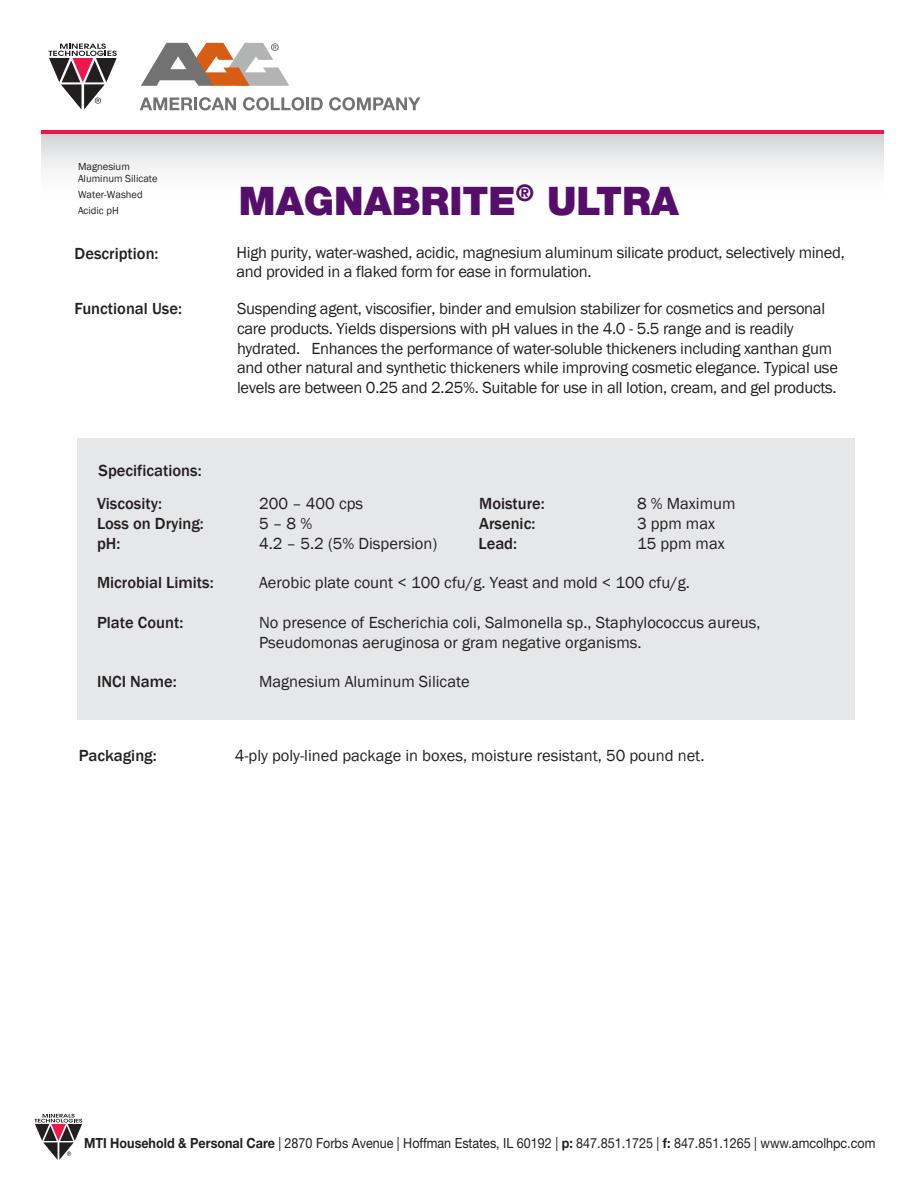
<style>
.page{position:relative;width:918px;height:1188px;background:#fff}
.page>*{position:absolute;margin:0;border:0;box-sizing:border-box;transform-origin:0 0}
.t1{font:900 39.45px "Helvetica Neue LT Std";color:#560e6b}
.t2{font:16.5px/19.8px "Franklin Gothic";letter-spacing:-.02em;color:#231f20}
.t3{font:16.5px/19.8px "Franklin Gothic";color:#231f20}
.t4{font:500 16.5px "Franklin Gothic";color:#231f20}
.t5{font:13.95px "Helvetica Neue LT Std";color:#231f20;scale:.9 1}
.t6{font:10.5px/12.6px "Franklin Gothic";color:#231f20}
.s1{font-weight:700}
</style>
<div class="page">
<div style="left:77px;top:438px;width:778px;height:282px;background:#e6e7e9"></div>
<svg style="left:34px;top:1114px;width:48px;height:46px"></svg>
<div style="left:42px;top:134px;width:842px;height:66px;background:linear-gradient(to bottom,#d8d9db,#fff)"></div>
<hr style="left:42px;top:130px;width:842px;height:4px;background:#ed174c">
<svg style="left:48px;top:43px;width:69px;height:67px"></svg>
<svg style="left:140px;top:97px;width:96px;height:14px"></svg>
<svg style="left:243px;top:97px;width:80px;height:14px"></svg>
<svg style="left:329px;top:97px;width:91px;height:14px"></svg>
<svg style="left:141px;top:43px;width:148px;height:43px"></svg>
<p class="t6" style="left:78px;top:160px;width:81px">Magnesium<br>Aluminum Silicate</p>
<p class="t6" style="left:78px;top:187px;width:66px;line-height:15.6px">Water-Washed<br>Acidic pH</p>
<p class="t4" style="left:75px;top:243px;width:86px">Description:</p>
<p class="t4" style="left:75px;top:298px;width:109px">Functional Use:</p>
<p class="t4" style="left:99px;top:460px;width:105px">Specifications:</p>
<h1 class="t1" style="left:239px;top:177px;width:442px">MAGNABRITE<sup>®</sup> ULTRA</h1>
<p class="t2" style="left:237px;top:243px;width:610px">High purity, water-washed, acidic, magnesium aluminum silicate product, selectively mined, and provided in a flaked form for ease in formulation.</p>
<p class="t2" style="left:237px;top:299px;width:602px">Suspending agent, viscosifier, binder and emulsion stabilizer for cosmetics and personal care products. Yields dispersions with pH values in the 4.0 - 5.5 range and is readily hydrated. Enhances the performance of water-soluble thickeners including xanthan gum and other natural and synthetic thickeners while improving cosmetic elegance. Typical use levels are between 0.25 and 2.25%. Suitable for use in all lotion, cream, and gel products.</p>
<p class="t4" style="left:97px;top:493px;width:66px">Viscosity:</p>
<p class="t3" style="left:259px;top:494px;width:106px">200 – 400 cps</p>
<p class="t4" style="left:479px;top:493px;width:67px">Moisture:</p>
<p class="t3" style="left:637px;top:494px;width:100px">8 % Maximum</p>
<p class="t4" style="left:97px;top:513px;width:108px">Loss on Drying:</p>
<p class="t2" style="left:259px;top:514px;width:55px">5 – 8 %</p>
<p class="t4" style="left:479px;top:513px;width:58px">Arsenic:</p>
<p class="t2" style="left:637px;top:514px;width:80px">3 ppm max</p>
<p class="t4" style="left:97px;top:533px;width:25px">pH:</p>
<p class="t3" style="left:259px;top:534px;width:180px">4.2 – 5.2 (5% Dispersion)</p>
<p class="t4" style="left:479px;top:533px;width:40px">Lead:</p>
<p class="t2" style="left:637px;top:534px;width:89px">15 ppm max</p>
<p class="t4" style="left:97px;top:573px;width:118px">Microbial Limits:</p>
<p class="t3" style="left:259px;top:573px;width:433px">Aerobic plate count &lt; 100 cfu/g. Yeast and mold &lt; 100 cfu/g.</p>
<p class="t4" style="left:97px;top:612px;width:88px">Plate Count:</p>
<p class="t3" style="left:259px;top:613px;width:503px">No presence of Escherichia coli, Salmonella sp., Staphylococcus aureus,<br>Pseudomonas aeruginosa or gram negative organisms.</p>
<p class="t4" style="left:97px;top:672px;width:81px">INCI Name:</p>
<p class="t3" style="left:259px;top:672px;width:212px">Magnesium Aluminum Silicate</p>
<p class="t4" style="left:79px;top:745px;width:80px">Packaging:</p>
<p class="t3" style="left:235px;top:746px;width:471px">4-ply poly-lined package in boxes, moisture resistant, 50 pound net.</p>
<p class="t5" style="left:84px;top:1135px;width:881px"><span class="s1">MTI Household &amp; Personal Care</span> | 2870 Forbs Avenue | Hoffman Estates, IL 60192 | <span class="s1">p:</span> 847.851.1725 | <span class="s1">f:</span> 847.851.1265 | www.amcolhpc.com</p>
</div>
